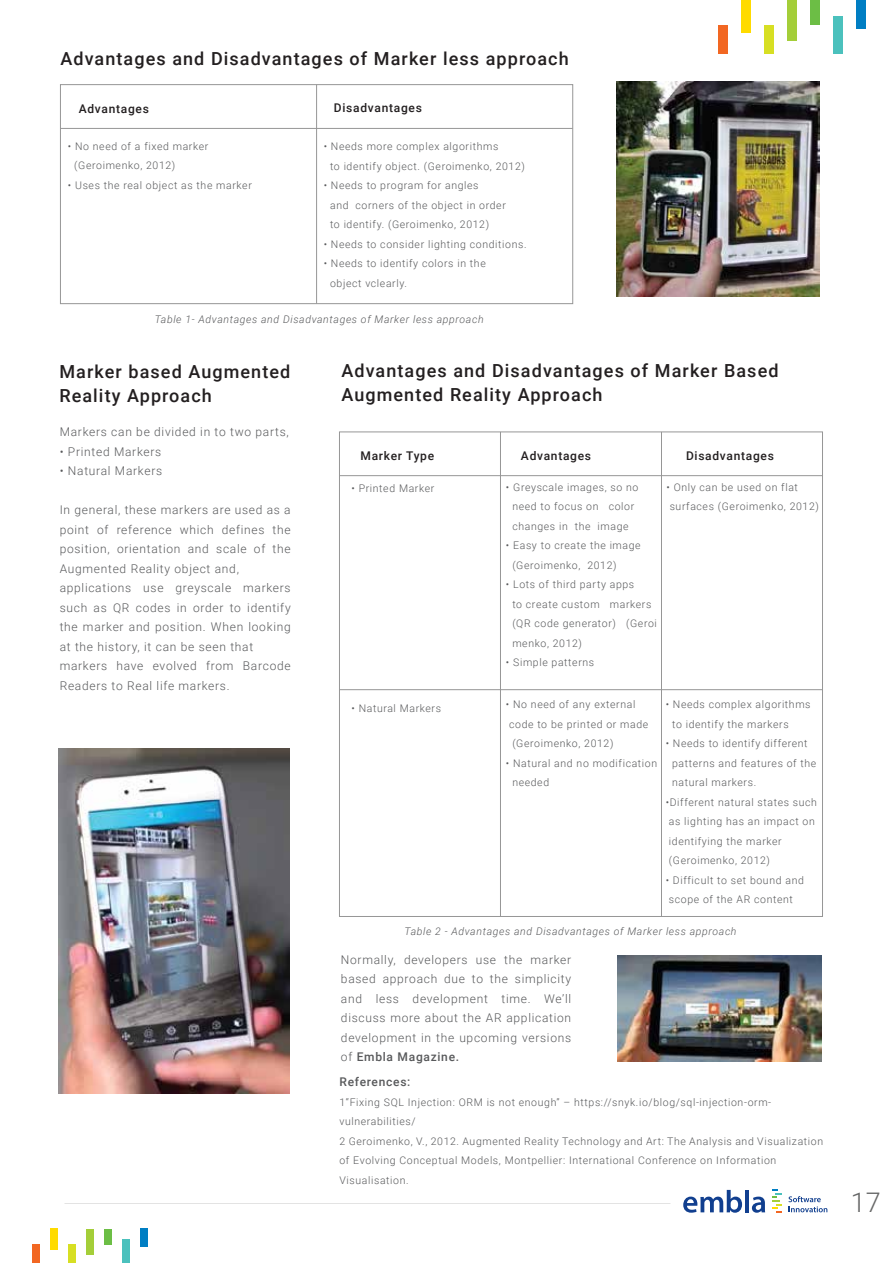
<style>
.page{position:relative;width:893px;height:1263px;background:#fff}
.page>*{position:absolute;margin:0;border:0;box-sizing:border-box;transform-origin:0 0}
.t1{font:300 27px "Roboto";color:#666767}
.t2{font:500 18px/24px "Roboto";letter-spacing:.06em;color:#231f20}
.t3{font:300 12px/19.5px "Roboto";letter-spacing:.06em;color:#58595b}
.t4{font:500 12px "Roboto";letter-spacing:.06em;color:#231f20}
.t5{font:500 12px "Roboto";letter-spacing:.06em;color:#58595b}
.t6{font:300 10.5px/19.5px "Roboto";letter-spacing:.06em;color:#58595b}
.t7{font:italic 300 10.5px "Roboto";letter-spacing:.06em;color:#58595b}
.s1{font-weight:500}
</style>
<div class="page">
<div style="left:140px;top:1229px;width:7px;height:18px;background:#007ec3"></div>
<div style="left:122px;top:1239px;width:7px;height:24px;background:#4bc1bd"></div>
<div style="left:104px;top:1229px;width:8px;height:15px;background:#6cbe45"></div>
<div style="left:69px;top:1245px;width:7px;height:18px;background:#d7df23"></div>
<div style="left:87px;top:1229px;width:7px;height:25px;background:#a4ce39"></div>
<div style="left:51px;top:1229px;width:7px;height:21px;background:#ffdb00"></div>
<div style="left:33px;top:1245px;width:7px;height:18px;background:#f26722"></div>
<svg style="left:772px;top:1189px;width:10px;height:23px"></svg>
<svg style="left:683px;top:1190px;width:59px;height:23px"></svg>
<hr style="left:745px;top:1190px;width:4px;height:22px;background:#113f8f">
<svg style="left:752px;top:1196px;width:13px;height:17px"></svg>
<svg style="left:788px;top:1196px;width:39px;height:16px"></svg>
<div style="left:856px;top:0;width:9px;height:29px;background:#007ec3"></div>
<div style="left:833px;top:17px;width:9px;height:37px;background:#4bc1bd"></div>
<div style="left:810px;top:0;width:9px;height:25px;background:#6cbe45"></div>
<div style="left:764px;top:25px;width:9px;height:29px;background:#d7df23"></div>
<div style="left:787px;top:0;width:9px;height:40px;background:#a4ce39"></div>
<div style="left:741px;top:0;width:9px;height:33px;background:#ffdb00"></div>
<div style="left:718px;top:25px;width:9px;height:29px;background:#f26722"></div>
<div style="left:60px;top:84px;width:513px;height:220px;border:1px solid #969696"></div>
<hr style="left:60px;top:128px;width:513px;height:1px;background:#969696">
<hr style="left:316px;top:85px;width:1px;height:219px;background:#969696">
<hr style="left:339px;top:689px;width:483px;height:1px;background:#969696">
<hr style="left:339px;top:475px;width:483px;height:1px;background:#969696">
<hr style="left:661px;top:432px;width:1px;height:484px;background:#969696">
<hr style="left:500px;top:432px;width:1px;height:484px;background:#969696">
<img style="left:616px;top:81px;width:203px;height:215px">
<img style="left:59px;top:749px;width:231px;height:345px">
<img style="left:617px;top:956px;width:205px;height:105px">
<h2 class="t2" style="left:60px;top:46px;width:510px">Advantages and Disadvantages of Marker less approach</h2>
<p class="t4" style="left:79px;top:101px;width:72px">Advantages</p>
<p class="t4" style="left:334px;top:100px;width:89px">Disadvantages</p>
<p class="t6" style="left:74px;top:136px;width:136px;text-indent:-6px">• No need of a fixed marker (Geroimenko, 2012)</p>
<p class="t6" style="left:68px;top:175px;width:185px">• Uses the real object as the marker</p>
<p class="t6" style="left:330px;top:136px;width:196px;text-indent:-6px">• Needs more complex algorithms<br>to identify object. (Geroimenko, 2012)</p>
<p class="t6" style="left:330px;top:175px;width:177px;text-indent:-6px">• Needs to program for angles<br>and corners of the object in order to identify. (Geroimenko, 2012)</p>
<p class="t6" style="left:324px;top:234px;width:204px">• Needs to consider lighting conditions.</p>
<p class="t6" style="left:330px;top:253px;width:157px;text-indent:-6px">• Needs to identify colors in the object vclearly.</p>
<p class="t7" style="left:155px;top:312px;width:330px">Table 1- Advantages and Disadvantages of Marker less approach</p>
<h2 class="t2" style="left:59px;top:359px;width:232px">Marker based Augmented<br>Reality Approach</h2>
<p class="t3" style="left:60px;top:422px;width:231px">Markers can be divided in to two parts,</p>
<p class="t3" style="left:60px;top:441px;width:103px">• Printed Markers</p>
<p class="t3" style="left:60px;top:461px;width:104px">• Natural Markers</p>
<p class="t3" style="left:60px;top:500px;width:233px">In general, these markers are used as a point of reference which defines the position, orientation and scale of the Augmented Reality object and, applications use greyscale markers such as QR codes in order to identify the marker and position. When looking at the history, it can be seen that markers have evolved from Barcode Readers to Real life markers.</p>
<h2 class="t2" style="left:341px;top:358px;width:439px">Advantages and Disadvantages of Marker Based<br>Augmented Reality Approach</h2>
<p class="t4" style="left:360px;top:448px;width:75px">Marker Type</p>
<p class="t4" style="left:521px;top:448px;width:72px">Advantages</p>
<p class="t4" style="left:686px;top:448px;width:89px">Disadvantages</p>
<p class="t6" style="left:351px;top:478px;width:84px">• Printed Marker</p>
<p class="t6" style="left:670px;top:477px;width:151px;text-indent:-3px">• Only can be used on flat surfaces (Geroimenko, 2012)</p>
<p class="t6" style="left:506px;top:477px;width:134px;text-align:center">• Greyscale images, so no need to focus on color changes in the image</p>
<p class="t6" style="left:512px;top:535px;width:130px;text-indent:-6px">• Easy to create the image (Geroimenko, 2012)</p>
<p class="t6" style="left:512px;top:574px;width:146px;text-indent:-6px">• Lots of third party apps<br>to create custom markers (QR code generator) (Geroi menko, 2012)</p>
<p class="t6" style="left:506px;top:652px;width:90px">• Simple patterns</p>
<p class="t6" style="left:506px;top:694px;width:131px">• No need of any external</p>
<p class="t6" style="left:509px;top:714px;width:141px">code to be printed or made</p>
<p class="t6" style="left:512px;top:733px;width:103px">(Geroimenko, 2012)</p>
<p class="t6" style="left:512px;top:753px;width:146px;text-indent:-6px">• Natural and no modification needed</p>
<p class="t6" style="left:672px;top:694px;width:140px;text-indent:-6px">• Needs complex algorithms to identify the markers</p>
<p class="t6" style="left:672px;top:733px;width:146px;text-indent:-6px">• Needs to identify different patterns and features of the natural markers.</p>
<p class="t6" style="left:669px;top:792px;width:150px;text-indent:-3px">•Different natural states such as lighting has an impact on identifying the marker (Geroimenko, 2012)</p>
<p class="t6" style="left:669px;top:870px;width:136px;text-indent:-3px">• Difficult to set bound and scope of the AR content</p>
<p class="t6" style="left:351px;top:698px;width:91px">• Natural Markers</p>
<p class="t7" style="left:404px;top:924px;width:334px">Table 2 - Advantages and Disadvantages of Marker less approach</p>
<p class="t3" style="left:341px;top:949px;width:232px;text-align:justify">Normally, developers use the marker based approach due to the simplicity and less development time. We’ll discuss more about the AR application development in the upcoming versions of <span class="s1">Embla Magazine.</span></p>
<p class="t5" style="left:339px;top:1073px;width:72px">References:</p>
<p class="t6" style="left:339px;top:1091px;width:485px">1“Fixing SQL Injection: ORM is not enough” – https://snyk.io/blog/sql-injection-orm&shy;vulnerabilities/<br>2 Geroimenko, V., 2012. Augmented Reality Technology and Art: The Analysis and Visualization of Evolving Conceptual Models, Montpellier: International Conference on Information Visualisation.</p>
<h1 class="t1" style="left:851px;top:1183px;width:31px">17</h1>
</div>
